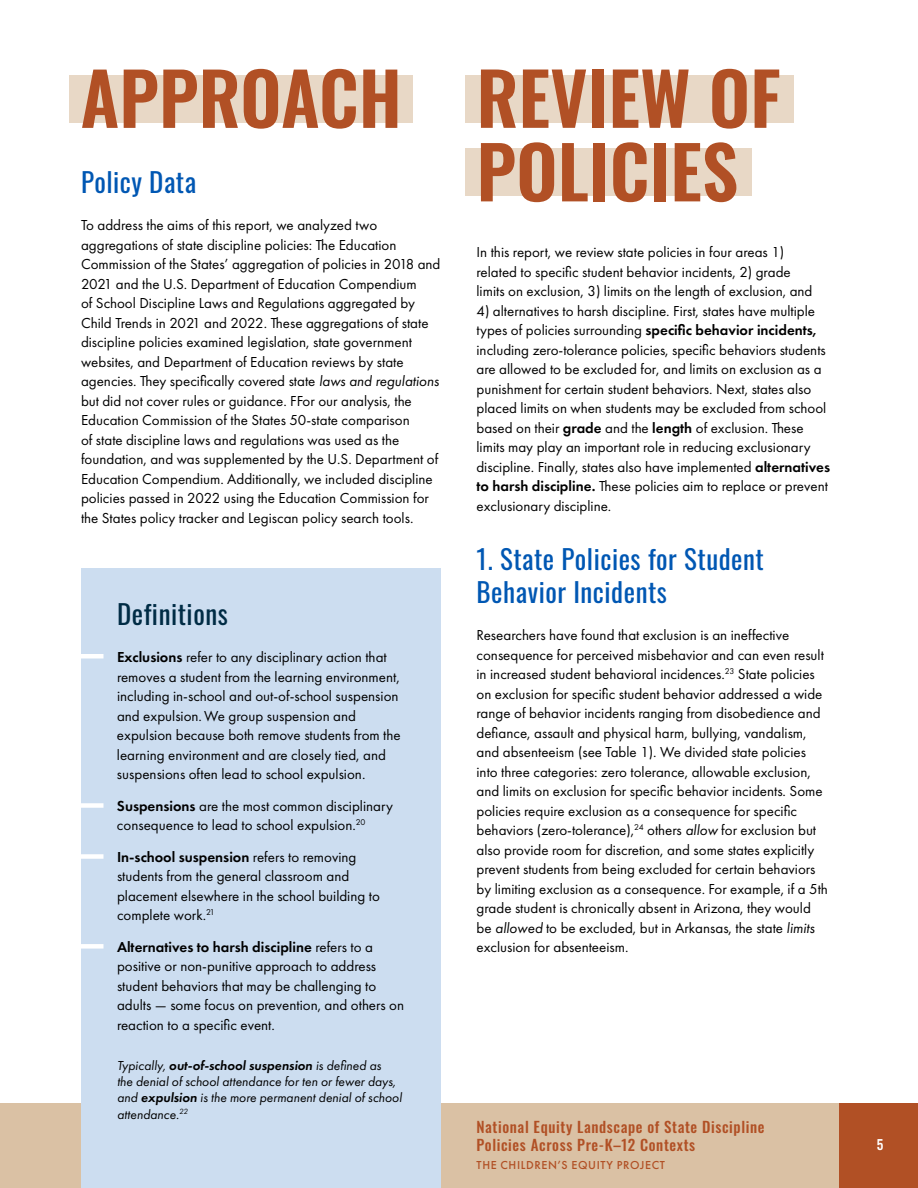
<style>
.page{position:relative;width:918px;height:1188px;background:#fff}
.page>*{position:absolute;margin:0;border:0;box-sizing:border-box;transform-origin:0 0}
.t1{font:600 72px/73.5px "Oswald";color:#b15025}
.t2{font:27px/32.4px "Oswald";letter-spacing:.02em;color:#0057b3}
.t3{font:27px "Oswald";letter-spacing:.02em;color:#002c45}
.t4{font:15px/19.5px "Futura PT";color:#000}
.t5{font:500 15px/18px "Oswald";letter-spacing:.04em;color:#b15025}
.t6{font:italic 13.5px/16.2px "Futura PT";color:#000}
.t7{font:500 13.5px "Oswald";color:#fff}
.t8{font:500 12px "Futura PT";letter-spacing:.05em;color:#b15025}
.s1{font-style:italic}
.s2{font-weight:600}
</style>
<div class="page">
<div style="left:0;top:1103px;width:839px;height:85px;background:#dac1a4"></div>
<div style="left:839px;top:1103px;width:79px;height:85px;background:#b15025"></div>
<div style="left:81px;top:568px;width:360px;height:620px;background:#ccddf0"></div>
<div style="left:69px;top:75px;width:343px;height:48px;background:#e8d8c6"></div>
<div style="left:465px;top:75px;width:329px;height:48px;background:#e8d8c6"></div>
<div style="left:465px;top:148px;width:287px;height:48px;background:#e8d8c6"></div>
<hr style="left:40px;top:654px;width:64px;height:4px;background:#fff">
<div style="left:40px;top:803px;width:64px;height:5px;background:#fff"></div>
<div style="left:40px;top:854px;width:64px;height:5px;background:#fff"></div>
<div style="left:40px;top:944px;width:64px;height:5px;background:#fff"></div>
<h1 class="t1" style="left:81px;top:66px;width:323px">APPROACH</h1>
<h2 class="t2" style="left:81px;top:163px;width:117px">Policy Data</h2>
<p class="t4" style="left:81px;top:215px;width:361px">To address the aims of this report, we analyzed two aggregations of state discipline policies: The Education Commission of the States’ aggregation of policies in 2018 and 2021 and the U.S. Department of Education Compendium<br>of School Discipline Laws and Regulations aggregated by Child Trends in 2021 and 2022. These aggregations of state discipline policies examined legislation, state government websites, and Department of Education reviews by state agencies. They specifically covered state <span class="s1">laws and regulations </span>but did not cover rules or guidance. FFor our analysis, the Education Commission of the States 50-state comparison<br>of state discipline laws and regulations was used as the foundation, and was supplemented by the U.S. Department of Education Compendium. Additionally, we included discipline policies passed in 2022 using the Education Commission for the States policy tracker and Legiscan policy search tools.</p>
<h2 class="t3" style="left:117px;top:590px;width:112px">Definitions</h2>
<p class="t4" style="left:117px;top:647px;width:285px"><span class="s2">Exclusions</span> refer to any disciplinary action that removes a student from the learning environment, including in-school and out-of-school suspension and expulsion.We group suspension and expulsion because both remove students from the learning environment and are closely tied, and suspensions often lead to school expulsion.</p>
<p class="t4" style="left:117px;top:796px;width:277px"><span class="s2">Suspensions</span> are the most common disciplinary consequence to lead to school expulsion.<sup>20</sup></p>
<p class="t4" style="left:117px;top:847px;width:264px"><span class="s2">In-school suspension</span> refers to removing students from the general classroom and placement elsewhere in the school building to complete work.<sup>21</sup></p>
<p class="t4" style="left:117px;top:937px;width:289px"><span class="s2">Alternatives to harsh discipline</span> refers to a positive or non-punitive approach to address student behaviors that may be challenging to adults — some focus on prevention, and others on reaction to a specific event.</p>
<p class="t6" style="left:117px;top:1057px;width:286px">Typically, <span class="s2">out-of-school suspension</span> is defined as<br>the denial of school attendance for ten or fewer days, and <span class="s2">expulsion</span> is the more permanent denial of school attendance.<sup>22</sup></p>
<h1 class="t1" style="left:477px;top:66px;width:306px">REVIEW OF<br>POLICIES</h1>
<p class="t4" style="left:477px;top:243px;width:337px">In this report, we review state policies in four areas 1) related to specific student behavior incidents, 2) grade limits on exclusion, 3) limits on the length of exclusion, and</p>
<p class="t4" style="left:477px;top:301px;width:355px">4) alternatives to harsh discipline. First, states have multiple types of policies surrounding <span class="s2">specific behavior incidents, </span>including zero-tolerance policies, specific behaviors students are allowed to be excluded for, and limits on exclusion as a punishment for certain student behaviors. Next, states also placed limits on when students may be excluded from school based on their <span class="s2">grade</span> and the <span class="s2">length</span> of exclusion. These limits may play an important role in reducing exclusionary discipline. Finally, states also have implemented <span class="s2">alternatives to harsh discipline.</span> These policies aim to replace or prevent exclusionary discipline.</p>
<h2 class="t2" style="left:477px;top:541px;width:289px">1. State Policies for Student<br>Behavior Incidents</h2>
<p class="t4" style="left:477px;top:625px;width:353px">Researchers have found that exclusion is an ineffective consequence for perceived misbehavior and can even result in increased student behavioral incidences.<sup>23</sup> State policies on exclusion for specific student behavior addressed a wide range of behavior incidents ranging from disobedience and defiance, assault and physical harm, bullying, vandalism, and absenteeism (see Table 1). We divided state policies into three categories: zero tolerance, allowable exclusion, and limits on exclusion for specific behavior incidents. Some policies require exclusion as a consequence for specific behaviors (zero-tolerance),<sup>24</sup> others <span class="s1">allow</span> for exclusion but also provide room for discretion, and some states explicitly prevent students from being excluded for certain behaviors by limiting exclusion as a consequence. For example, if a 5th grade student is chronically absent in Arizona, they would be <span class="s1">allowed</span> to be excluded, but in Arkansas, the state <span class="s1">limits </span>exclusion for absenteeism.</p>
<p class="t5" style="left:477px;top:1119px;width:289px">National Equity Landscape of State Discipline<br>Policies Across Pre-K–12 Contexts</p>
<p class="t8" style="left:477px;top:1158px;width:190px">THE CHILDREN’S EQUITY PROJECT</p>
<p class="t7" style="left:877px;top:1137px;width:8px">5</p>
</div>
